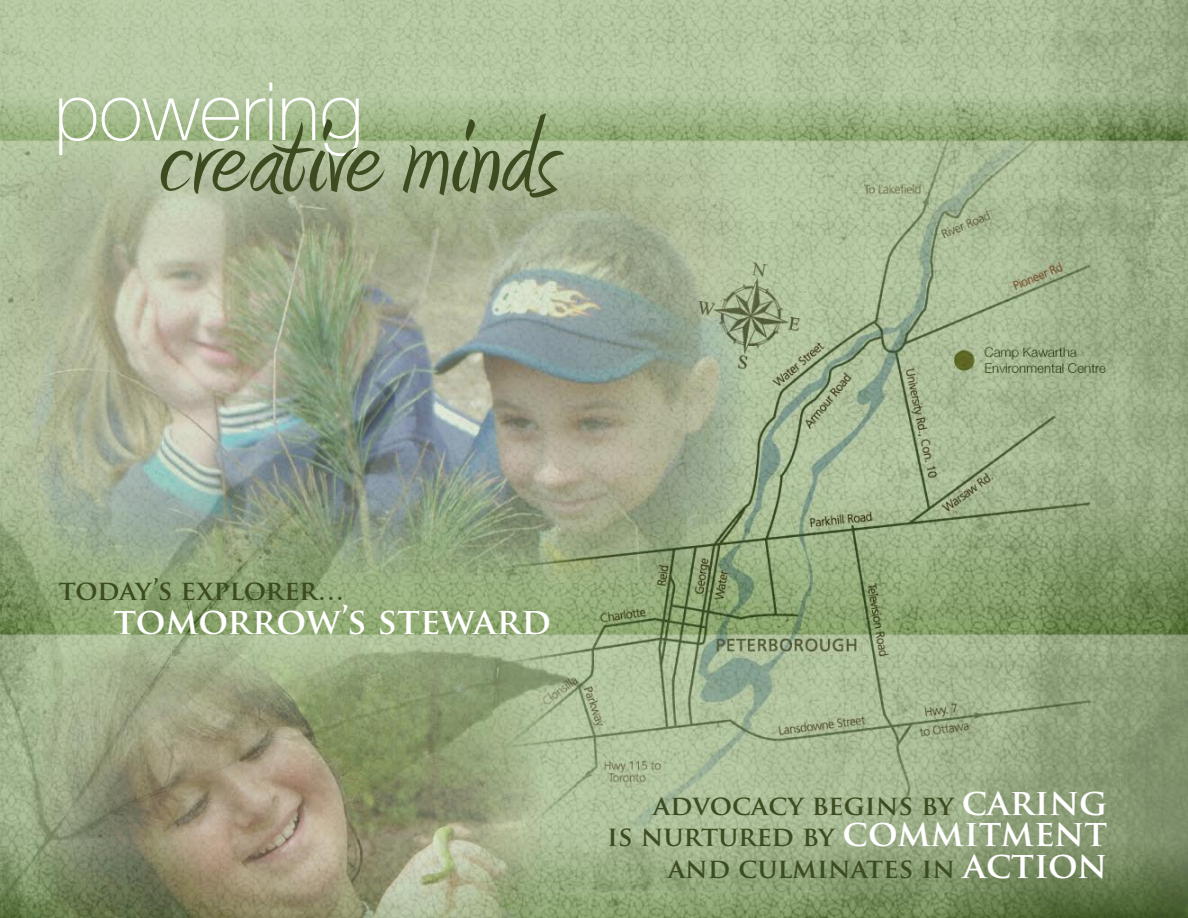
<style>
.page{position:relative;width:1188px;height:918px;background:#fff}
.page>*{position:absolute;margin:0;border:0;box-sizing:border-box;transform-origin:0 0}
.t1{font:108px "Amienne";color:#3d4b20}
.t2{font:100 81px "Helvetica Neue";color:#fff}
.t3{font:700 36px "Trajan Pro";color:#fff}
.t4{font:700 27px/31.5px "Trajan Pro";color:#3d4b20;text-align:right}
.s1{font-size:36px;color:#fff}
</style>
<div class="page">
<img style="left:0;top:0;width:1188px;height:918px">
<h2 class="t2" style="left:54px;top:65px;width:311px">powering</h2>
<h1 class="t1" style="left:158px;top:102px;width:402px">creative minds</h1>
<p class="t4" style="left:59px;top:575px;width:287px">TODAY’S EXPLORER…</p>
<h3 class="t3" style="left:114px;top:599px;width:439px">TOMORROW’S STEWARD</h3>
<p class="t4" style="left:653px;top:789px;width:456px">ADVOCACY BEGINS BY <span class="s1">CARING</span></p>
<p class="t4" style="left:607px;top:821px;width:502px">IS NURTURED BY <span class="s1">COMMITMENT<br></span>AND CULMINATES IN <span class="s1">ACTION</span></p>
</div>
